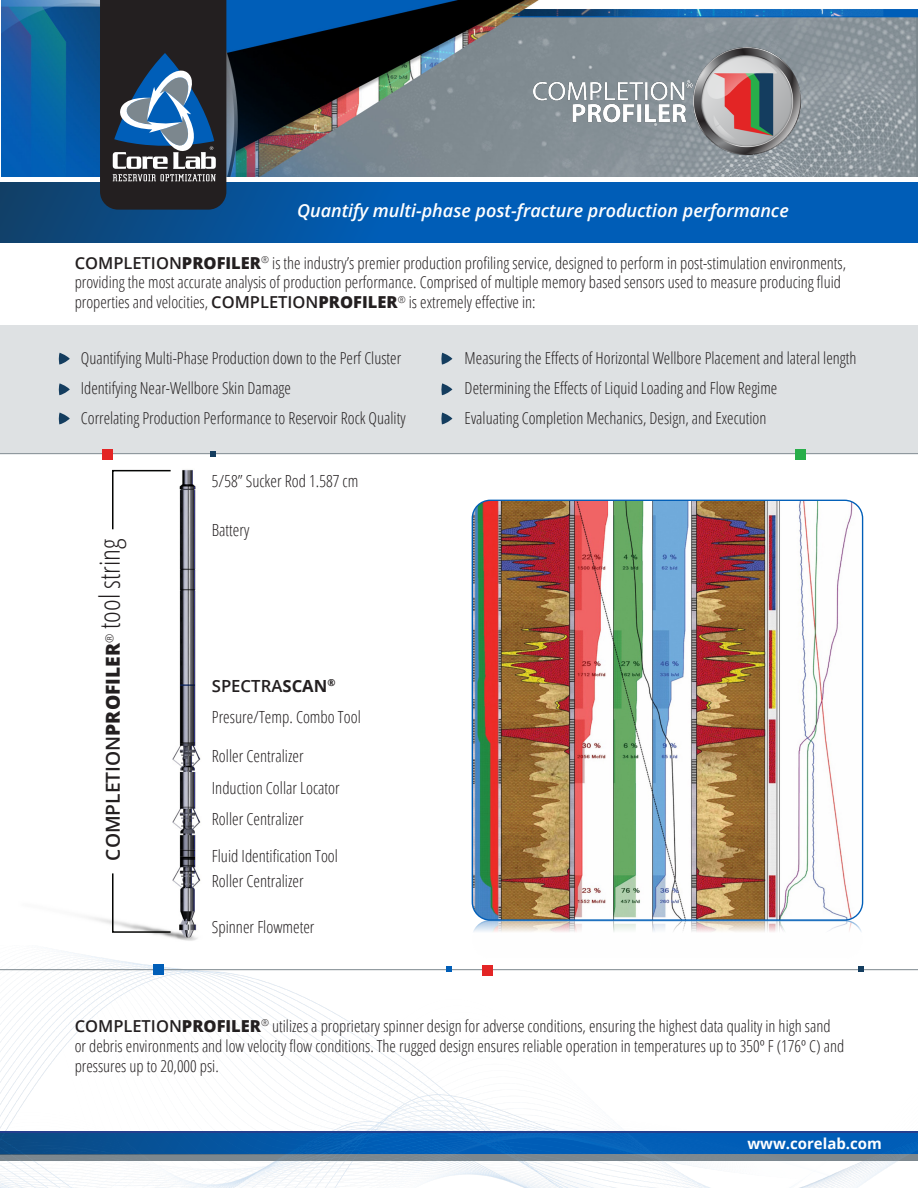
<style>
.page{position:relative;width:918px;height:1188px;background:#fff}
.page>*{position:absolute;margin:0;border:0;box-sizing:border-box;transform-origin:0 0}
.t1{font:300 condensed 27.9px "Open Sans";color:#231f20}
.t2{font:600 19.2px "Open Sans";color:#231f20}
.t3{font:italic 600 18px "Open Sans";color:#fff}
.t4{font:300 condensed 16.65px "Open Sans";color:#231f20}
.t5{font:600 16.65px "Open Sans";color:#231f20}
.t6{font:300 condensed 16.5px/19.8px "Open Sans";color:#231f20}
.t7{font:700 15px "Open Sans";color:#fff}
.s1{font-weight:600;font-stretch:normal}
.s2{font-weight:800;font-stretch:normal}
.s3{font-weight:800}
.s4{font-weight:700}
</style>
<div class="page">
<svg style="left:0;top:182px;width:918px;height:61px;fill:#005db7"></svg>
<img style="left:0;top:951px;width:918px;height:237px">
<div style="left:0;top:326px;width:918px;height:127px;background:#dee1e3"></div>
<img style="left:2px;top:0;width:916px;height:176px">
<svg style="left:100px;top:0;width:126px;height:210px"></svg>
<hr style="left:0;top:453px;width:918px;height:1px;background:#7c878e">
<hr style="left:0;top:969px;width:918px;height:1px;background:#7c878e">
<svg style="left:58px;top:353px;width:12px;height:12px"></svg>
<svg style="left:441px;top:353px;width:11px;height:12px"></svg>
<svg style="left:58px;top:383px;width:12px;height:12px"></svg>
<svg style="left:58px;top:413px;width:12px;height:11px"></svg>
<svg style="left:441px;top:383px;width:11px;height:12px"></svg>
<svg style="left:441px;top:413px;width:11px;height:11px"></svg>
<div style="left:102px;top:449px;width:11px;height:10px;background:#e32525"></div>
<div style="left:795px;top:449px;width:11px;height:10px;background:#28ae4a"></div>
<div style="left:483px;top:965px;width:10px;height:10px;background:#e32525"></div>
<div style="left:153px;top:964px;width:10px;height:10px;background:#005eb8"></div>
<svg style="left:211px;top:451px;width:5px;height:6px"></svg>
<svg style="left:446px;top:967px;width:5px;height:5px"></svg>
<svg style="left:858px;top:967px;width:5px;height:5px"></svg>
<hr style="left:0;top:1132px;width:918px;height:1px;background:#253f8e">
<img style="left:533px;top:47px;width:267px;height:108px">
<img style="left:472px;top:500px;width:391px;height:459px">
<div style="left:472px;top:920px;width:391px;height:40px;border:1px solid #005eb8;border-radius:18px"></div>
<img style="left:89px;top:469px;width:112px;height:472px">
<svg style="left:111px;top:469px;width:61px;height:62px"></svg>
<svg style="left:111px;top:872px;width:61px;height:62px"></svg>
<p class="t3" style="left:297px;top:199px;width:493px">Quantify multi-phase post-fracture production performance</p>
<p class="t6" style="left:75px;top:252px;width:773px"><span class="s1">COMPLETION</span><span class="s2">PROFILER</span><sup>®</sup> is the industry’s premier production profiling service, designed to perform in post-stimulation environments, providing the most accurate analysis of production performance. Comprised of multiple memory based sensors used to measure producing fluid properties and velocities, <span class="s1">COMPLETION</span><span class="s2">PROFILER</span><sup>®</sup> is extremely effective in:</p>
<p class="t6" style="left:81px;top:348px;width:322px">Quantifying Multi-Phase Production down to the Perf Cluster</p>
<p class="t6" style="left:81px;top:378px;width:212px">Identifying Near-Wellbore Skin Damage</p>
<p class="t6" style="left:81px;top:408px;width:326px">Correlating Production Performance to Reservoir Rock Quality</p>
<p class="t1" style="left:91px;top:629px;width:91px;rotate:-90deg">tool string</p>
<p class="t2" style="left:100px;top:861px;width:228px;rotate:-90deg">COMPLETION<span class="s3">PROFILER</span><sup>®</sup></p>
<p class="t4" style="left:212px;top:469px;width:148px">5/58” Sucker Rod 1.587 cm</p>
<p class="t4" style="left:212px;top:518px;width:39px">Battery</p>
<p class="t5" style="left:212px;top:675px;width:125px">SPECTRA<span class="s4">SCAN</span><sup>®</sup></p>
<p class="t4" style="left:212px;top:706px;width:150px">Presure/Temp. Combo Tool</p>
<p class="t4" style="left:212px;top:745px;width:93px">Roller Centralizer</p>
<p class="t4" style="left:212px;top:776px;width:129px">Induction Collar Locator</p>
<p class="t4" style="left:212px;top:807px;width:93px">Roller Centralizer</p>
<p class="t4" style="left:212px;top:844px;width:128px">Fluid Identification Tool</p>
<p class="t4" style="left:212px;top:870px;width:93px">Roller Centralizer</p>
<p class="t4" style="left:212px;top:915px;width:104px">Spinner Flowmeter</p>
<p class="t6" style="left:465px;top:348px;width:393px">Measuring the Effects of Horizontal Wellbore Placement and lateral length</p>
<p class="t6" style="left:465px;top:378px;width:314px">Determining the Effects of Liquid Loading and Flow Regime</p>
<p class="t6" style="left:465px;top:408px;width:303px">Evaluating Completion Mechanics, Design, and Execution</p>
<p class="t6" style="left:75px;top:1016px;width:771px"><span class="s1">COMPLETION</span><span class="s2">PROFILER</span><sup>®</sup> utilizes a proprietary spinner design for adverse conditions, ensuring the highest data quality in high sand or debris environments and low velocity flow conditions. The rugged design ensures reliable operation in temperatures up to 350º F (176º C) and pressures up to 20,000 psi.</p>
<p class="t7" style="left:747px;top:1133px;width:136px">www.corelab.com</p>
</div>
